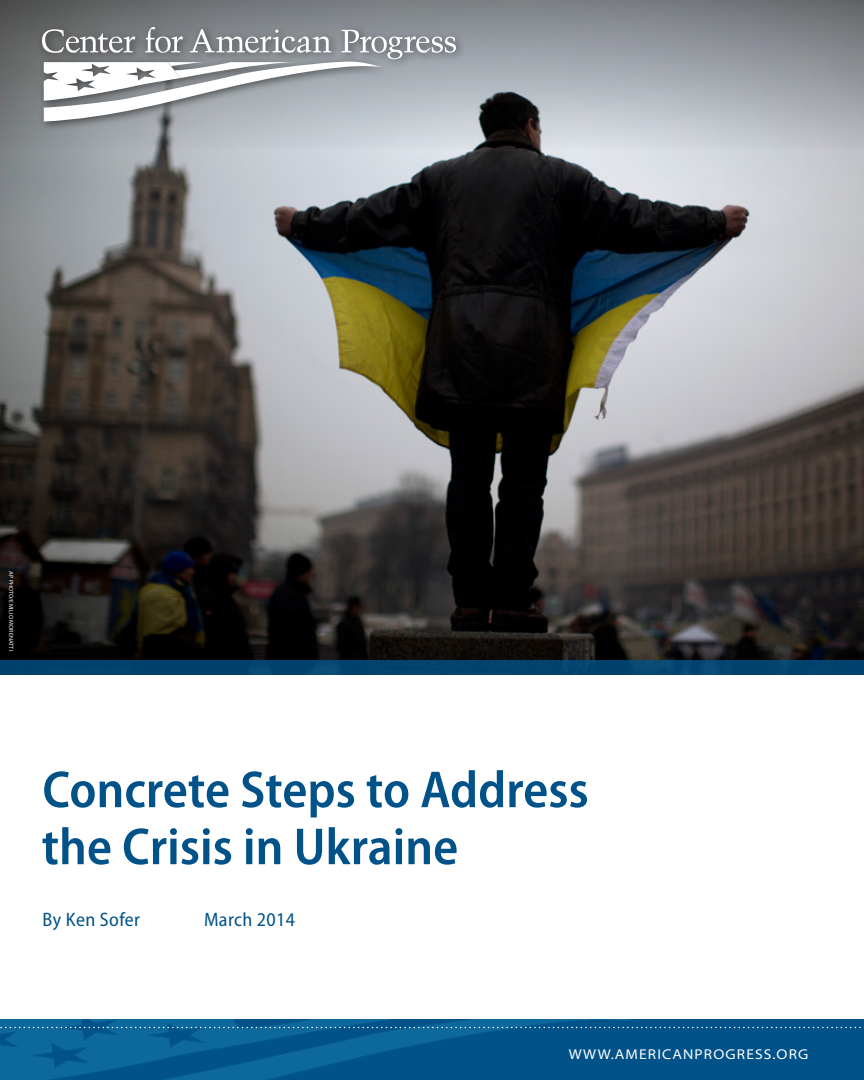
<style>
.page{position:relative;width:864px;height:1080px;background:#fff}
.page>*{position:absolute;margin:0;border:0;box-sizing:border-box;transform-origin:0 0}
.t1{font:600 semi-condensed 52.5px/57px "Myriad Pro";color:#005288}
.t2{font:semi-condensed 19.5px "Myriad Pro";letter-spacing:.02em;color:#005288}
.t3{font:semi-expanded 14.25px "Myriad Pro";letter-spacing:.08em;color:#fff}
.t4{font:6px "Myriad Pro";letter-spacing:.02em;color:#fff}
</style>
<div class="page">
<img style="left:0;top:1019px;width:864px;height:61px">
<img style="left:0;top:148px;width:864px;height:512px">
<div style="left:0;top:660px;width:864px;height:15px;background:#01426d"></div>
<svg style="left:0;top:0;width:864px;height:148px;background:#94989d"></svg>
<div style="left:36px;top:21px;width:430px;height:111px;background:#000;opacity:.5"></div>
<svg style="left:42px;top:27px;width:414px;height:95px"></svg>
<svg style="left:0;top:1027px;width:864px;height:1px"></svg>
<p class="t4" style="left:15px;top:571px;width:81px;rotate:90deg">AP PHOTO/EMILIO MORENATTI</p>
<p class="t1" style="left:42px;top:762px;width:549px">Concrete Steps to Address the Crisis in Ukraine</p>
<p class="t2" style="left:43px;top:909px;width:99px">By Ken Sofer</p>
<p class="t2" style="left:204px;top:909px;width:93px">March 2014</p>
<p class="t3" style="left:569px;top:1047px;width:241px">WWW.AMERICANPROGRESS.ORG</p>
</div>
